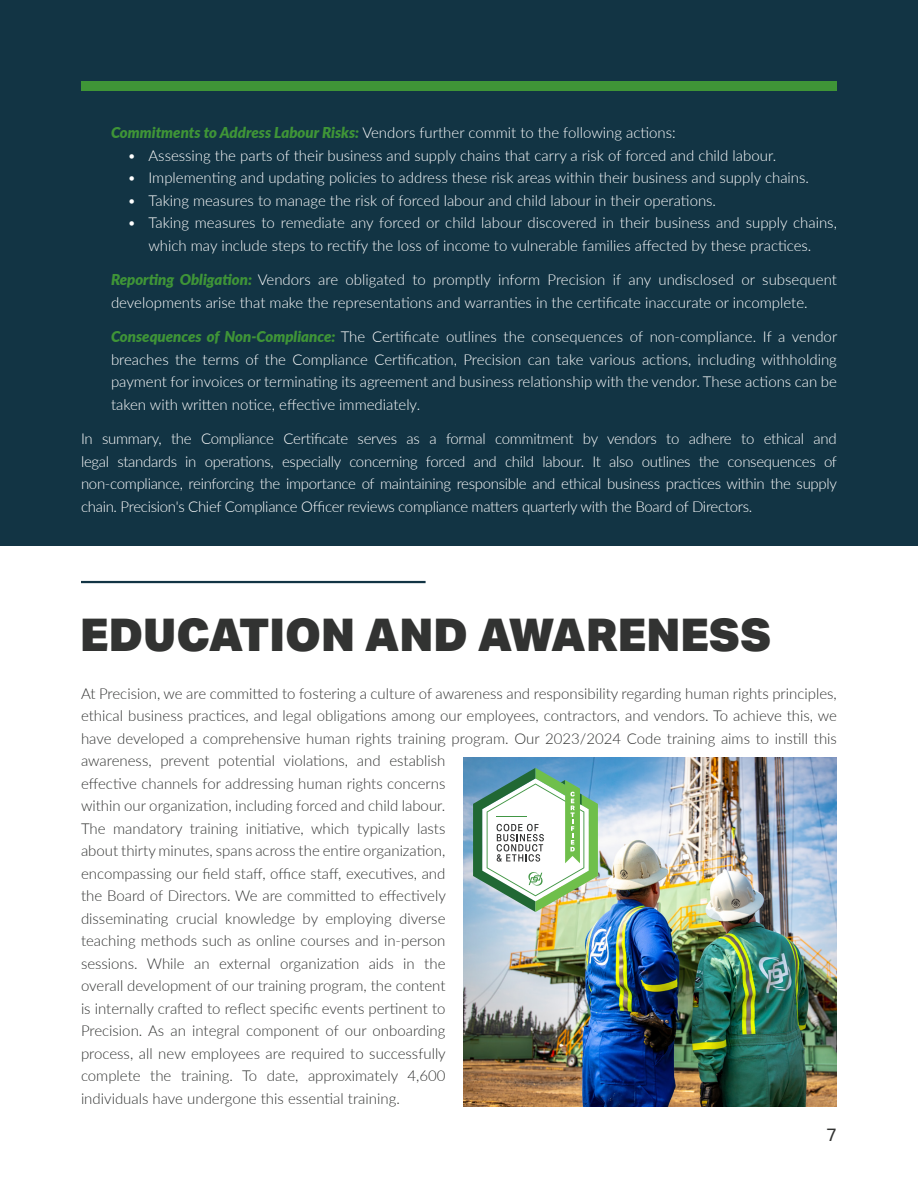
<style>
.page{position:relative;width:918px;height:1188px;background:#fff}
.page>*{position:absolute;margin:0;border:0;box-sizing:border-box;transform-origin:0 0}
._40pt_Size_Align_Left{font:900 45px "Aktiv Grotesk";color:#323332}
.t1{font:18px "Aktiv Grotesk";color:#323332}
._10pt_Size_Align_Left_Justify{font:300 15px/22.5px "Lato";color:#fff;text-align:justify}
._10pt_Size_Align_Left_Justify-2{font:300 15px/22.5px "Lato";color:#323332}
.s1{font-weight:900;font-style:italic;color:#3f9537}
</style>
<div class="page">
<img style="left:464px;top:758px;width:373px;height:349px">
<svg style="left:473px;top:768px;width:125px;height:144px"></svg>
<hr style="left:81px;top:581px;width:345px;height:2px;background:#123444">
<div style="left:0;top:0;width:918px;height:546px;background:#123444"></div>
<div style="left:81px;top:81px;width:756px;height:9px;background:#3f9537"></div>
<p class="_10pt_Size_Align_Left_Justify" style="left:111px;top:121px;width:566px"><span class="s1">Commitments to Address Labour Risks:</span> Vendors further commit to the following actions:</p>
<p class="_10pt_Size_Align_Left_Justify" style="left:128px;top:144px;width:650px">• Assessing the parts of their business and supply chains that carry a risk of forced and child labour.</p>
<p class="_10pt_Size_Align_Left_Justify" style="left:128px;top:166px;width:683px">• Implementing and updating policies to address these risk areas within their business and supply chains.</p>
<p class="_10pt_Size_Align_Left_Justify" style="left:128px;top:189px;width:590px">• Taking measures to manage the risk of forced labour and child labour in their operations.</p>
<p class="_10pt_Size_Align_Left_Justify" style="left:128px;top:211px;width:711px;text-align:center">• Taking measures to remediate any forced or child labour discovered in their business and supply chains, which may include steps to rectify the loss of income to vulnerable families affected by these practices.</p>
<p class="_10pt_Size_Align_Left_Justify" style="left:111px;top:268px;width:727px"><span class="s1">Reporting Obligation:</span> Vendors are obligated to promptly inform Precision if any undisclosed or subsequent developments arise that make the representations and warranties in the certificate inaccurate or incomplete.</p>
<p class="_10pt_Size_Align_Left_Justify" style="left:111px;top:325px;width:728px"><span class="s1">Consequences of Non-Compliance:</span> The Certificate outlines the consequences of non-compliance. If a vendor breaches the terms of the Compliance Certification, Precision can take various actions, including withholding payment for invoices or terminating its agreement and business relationship with the vendor. These actions can be taken with written notice, effective immediately.</p>
<p class="_10pt_Size_Align_Left_Justify" style="left:81px;top:427px;width:758px">In summary, the Compliance Certificate serves as a formal commitment by vendors to adhere to ethical and legal standards in operations, especially concerning forced and child labour. It also outlines the consequences of non-compliance, reinforcing the importance of maintaining responsible and ethical business practices within the supply chain. Precision's Chief Compliance Officer reviews compliance matters quarterly with the Board of Directors.</p>
<p class="_40pt_Size_Align_Left" style="left:80px;top:606px;width:692px">EDUCATION AND AWARENESS</p>
<p class="_10pt_Size_Align_Left_Justify-2" style="left:81px;top:682px;width:757px">At Precision, we are committed to fostering a culture of awareness and responsibility regarding human rights principles, ethical business practices, and legal obligations among our employees, contractors, and vendors. To achieve this, we have developed a comprehensive human rights training program. Our 2023/2024 Code training aims to instill this awareness, prevent potential violations, and establish<br>effective channels for addressing human rights concerns<br>within our organization, including forced and child labour.<br>The mandatory training initiative, which typically lasts<br>about thirty minutes, spans across the entire organization,<br>encompassing our field staff, office staff, executives, and<br>the Board of Directors. We are committed to effectively<br>disseminating crucial knowledge by employing diverse<br>teaching methods such as online courses and in-person<br>sessions. While an external organization aids in the<br>overall development of our training program, the content<br>is internally crafted to reflect specific events pertinent to<br>Precision. As an integral component of our onboarding<br>process, all new employees are required to successfully<br>complete the training. To date, approximately 4,600<br>individuals have undergone this essential training.</p>
<p class="t1" style="left:826px;top:1125px;width:12px">7</p>
</div>
